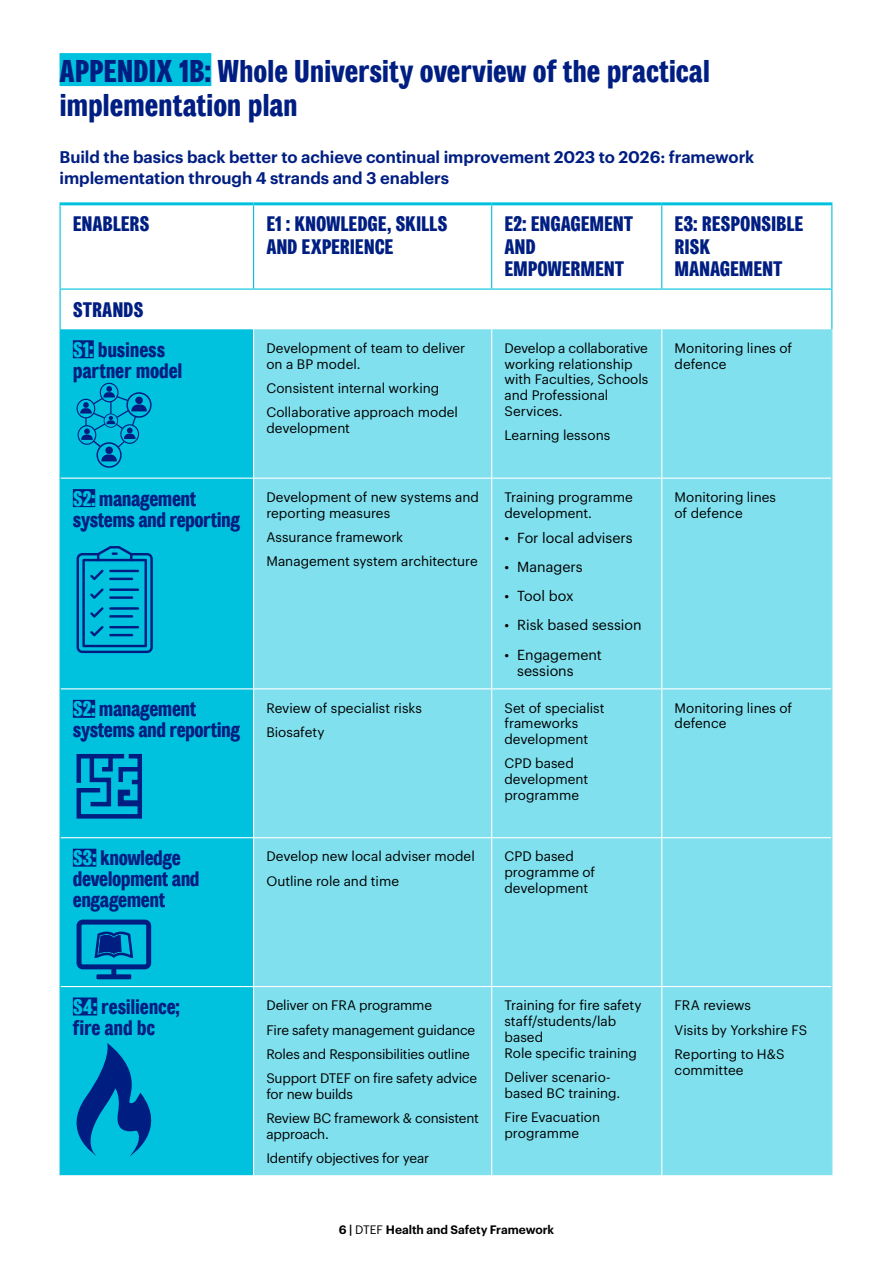
<style>
.page{position:relative;width:893px;height:1263px;background:#fff}
.page>*{position:absolute;margin:0;border:0;box-sizing:border-box;transform-origin:0 0}
.New_H2{font:600 condensed 31.5px/34.5px "York Grot";letter-spacing:-.005em;color:#001e82}
.Table_head{font:600 condensed 21px/21px "York Grot";letter-spacing:-.01em;color:#001e82}
.Figure_number{font:600 16.5px/21px "Graphik";letter-spacing:-.005em;color:#001e82}
.t1{font:14.25px/16.5px "Graphik";color:#000}
.Table_text{font:13.5px/15.8px "Graphik";letter-spacing:-.005em;color:#000}
.t2{font:600 12px "Graphik";color:#000}
.s1{color:#00c2de}
.s2{font-weight:400}
</style>
<div class="page">
<div style="left:60px;top:53px;width:151px;height:33px;background:#00c2de"></div>
<div style="left:61px;top:329px;width:192px;height:846px;background:#00c2de"></div>
<div style="left:254px;top:329px;width:577px;height:846px;background:#80e0ee"></div>
<hr style="left:60px;top:202px;width:194px;height:3px;background:#00c2de">
<hr style="left:254px;top:202px;width:238px;height:3px;background:#00c2de">
<hr style="left:492px;top:202px;width:170px;height:3px;background:#00c2de">
<hr style="left:662px;top:202px;width:170px;height:3px;background:#00c2de">
<hr style="left:491px;top:329px;width:1px;height:149px;background:#fff">
<hr style="left:661px;top:329px;width:1px;height:149px;background:#fff">
<hr style="left:61px;top:478px;width:193px;height:1px;background:#fff">
<hr style="left:254px;top:478px;width:238px;height:1px;background:#fff">
<hr style="left:492px;top:478px;width:170px;height:1px;background:#fff">
<hr style="left:491px;top:479px;width:1px;height:209px;background:#fff">
<hr style="left:662px;top:478px;width:169px;height:1px;background:#fff">
<hr style="left:661px;top:479px;width:1px;height:209px;background:#fff">
<hr style="left:61px;top:688px;width:193px;height:1px;background:#fff">
<hr style="left:254px;top:688px;width:238px;height:1px;background:#fff">
<hr style="left:492px;top:688px;width:170px;height:1px;background:#fff">
<hr style="left:491px;top:689px;width:1px;height:148px;background:#fff">
<hr style="left:662px;top:688px;width:169px;height:1px;background:#fff">
<hr style="left:661px;top:689px;width:1px;height:148px;background:#fff">
<hr style="left:61px;top:837px;width:193px;height:1px;background:#fff">
<hr style="left:254px;top:837px;width:238px;height:1px;background:#fff">
<hr style="left:492px;top:837px;width:170px;height:1px;background:#fff">
<hr style="left:491px;top:838px;width:1px;height:148px;background:#fff">
<hr style="left:662px;top:837px;width:169px;height:1px;background:#fff">
<hr style="left:661px;top:838px;width:1px;height:148px;background:#fff">
<hr style="left:61px;top:986px;width:193px;height:1px;background:#fff">
<hr style="left:254px;top:986px;width:238px;height:1px;background:#fff">
<hr style="left:492px;top:986px;width:170px;height:1px;background:#fff">
<hr style="left:491px;top:987px;width:1px;height:188px;background:#fff">
<hr style="left:662px;top:986px;width:169px;height:1px;background:#fff">
<hr style="left:661px;top:987px;width:1px;height:188px;background:#fff">
<hr style="left:60px;top:205px;width:1px;height:83px;background:#00c2de">
<hr style="left:253px;top:205px;width:1px;height:83px;background:#00c2de">
<hr style="left:491px;top:205px;width:1px;height:83px;background:#00c2de">
<hr style="left:661px;top:205px;width:1px;height:83px;background:#00c2de">
<hr style="left:831px;top:205px;width:1px;height:83px;background:#00c2de">
<hr style="left:60px;top:288px;width:194px;height:2px;background:#00c2de">
<hr style="left:60px;top:290px;width:1px;height:39px;background:#00c2de">
<hr style="left:254px;top:288px;width:238px;height:2px;background:#00c2de">
<hr style="left:492px;top:288px;width:170px;height:2px;background:#00c2de">
<hr style="left:662px;top:288px;width:170px;height:2px;background:#00c2de">
<hr style="left:831px;top:290px;width:1px;height:39px;background:#00c2de">
<hr style="left:60px;top:329px;width:1px;height:149px;background:#00c2de">
<hr style="left:60px;top:478px;width:1px;height:211px;background:#00c2de">
<hr style="left:60px;top:689px;width:1px;height:149px;background:#00c2de">
<hr style="left:60px;top:838px;width:1px;height:148px;background:#00c2de">
<hr style="left:60px;top:986px;width:1px;height:189px;background:#00c2de">
<hr style="left:831px;top:329px;width:1px;height:149px;background:#80e0ee">
<hr style="left:831px;top:478px;width:1px;height:211px;background:#80e0ee">
<hr style="left:831px;top:689px;width:1px;height:149px;background:#80e0ee">
<hr style="left:831px;top:838px;width:1px;height:148px;background:#80e0ee">
<hr style="left:831px;top:986px;width:1px;height:189px;background:#80e0ee">
<div style="left:73px;top:340px;width:21px;height:18px;background:#001e82"></div>
<div style="left:73px;top:489px;width:22px;height:18px;background:#001e82"></div>
<div style="left:73px;top:700px;width:22px;height:18px;background:#001e82"></div>
<div style="left:73px;top:849px;width:23px;height:18px;background:#001e82"></div>
<div style="left:73px;top:997px;width:24px;height:18px;background:#001e82"></div>
<svg style="left:74px;top:749px;width:74px;height:72px;background:#0085bb"></svg>
<svg style="left:61px;top:1043px;width:108px;height:114px;background:#0094c4"></svg>
<svg style="left:77px;top:919px;width:74px;height:60px;background:#007ab6"></svg>
<svg style="left:77px;top:546px;width:76px;height:107px;background:#0099c6"></svg>
<hr style="left:109px;top:626px;width:30px;height:2px;background:#001e82">
<hr style="left:109px;top:634px;width:24px;height:2px;background:#001e82">
<svg style="left:77px;top:383px;width:75px;height:85px;background:#00a1cb"></svg>
<h2 class="New_H2" style="left:60px;top:55px;width:652px">APPENDIX 1B: Whole University overview of the practical implementation plan</h2>
<p class="Figure_number" style="left:60px;top:145px;width:696px">Build the basics back better to achieve continual improvement 2023 to 2026: framework implementation through 4 strands and 3 enablers</p>
<p class="Table_head" style="left:73px;top:214px;width:78px">ENABLERS</p>
<p class="Table_head" style="left:266px;top:214px;width:183px;line-height:22.5px">E1 : KNOWLEDGE, SKILLS<br>AND EXPERIENCE</p>
<p class="Table_head" style="left:504px;top:214px;width:130px;line-height:22.5px">E2: ENGAGEMENT<br>AND<br>EMPOWERMENT</p>
<p class="Table_head" style="left:674px;top:214px;width:130px;line-height:22.5px">E3: RESPONSIBLE<br>RISK<br>MANAGEMENT</p>
<p class="Table_head" style="left:73px;top:300px;width:72px">STRANDS</p>
<p class="Table_head" style="left:73px;top:340px;width:111px"><span class="s1">S1:</span> business partner model</p>
<p class="Table_text" style="left:266px;top:339px;width:200px">Development of team to deliver on a BP model.</p>
<p class="Table_text" style="left:266px;top:379px;width:174px">Consistent internal working</p>
<p class="Table_text" style="left:266px;top:403px;width:193px">Collaborative approach model development</p>
<p class="Table_text" style="left:674px;top:339px;width:119px">Monitoring lines of defence</p>
<p class="Table_text" style="left:504px;top:339px;width:145px">Develop a collaborative working relationship with Faculties, Schools and Professional<br>Services.</p>
<p class="Table_text" style="left:504px;top:426px;width:107px">Learning lessons</p>
<p class="Table_head" style="left:73px;top:489px;width:169px"><span class="s1">S2:</span> management systems and reporting</p>
<p class="Table_text" style="left:266px;top:488px;width:214px">Development of new systems and reporting measures</p>
<p class="Table_text" style="left:266px;top:528px;width:138px">Assurance framework</p>
<p class="Table_text" style="left:266px;top:552px;width:213px">Management system architecture</p>
<p class="Table_head" style="left:73px;top:699px;width:169px"><span class="s1">S2:</span> management systems and reporting</p>
<p class="Table_text" style="left:266px;top:699px;width:157px">Review of specialist risks</p>
<p class="Table_text" style="left:266px;top:723px;width:60px">Biosafety</p>
<p class="Table_head" style="left:73px;top:848px;width:128px"><span class="s1">S3:</span> knowledge development and engagement</p>
<p class="Table_text" style="left:266px;top:847px;width:210px">Develop new local adviser model</p>
<p class="Table_text" style="left:266px;top:872px;width:134px">Outline role and time</p>
<p class="Table_text" style="left:504px;top:488px;width:130px">Training programme development.</p>
<p class="t1" style="left:504px;top:528px;width:130px">• For local advisers</p>
<p class="t1" style="left:504px;top:557px;width:80px">• Managers</p>
<p class="t1" style="left:504px;top:586px;width:71px">• Tool box</p>
<p class="t1" style="left:504px;top:616px;width:139px">• Risk based session</p>
<p class="t1" style="left:517px;top:645px;width:86px;text-indent:-13px">• Engagement sessions</p>
<p class="Table_text" style="left:504px;top:699px;width:102px">Set of specialist frameworks development</p>
<p class="Table_text" style="left:504px;top:754px;width:85px">CPD based development programme</p>
<p class="Table_text" style="left:504px;top:847px;width:92px">CPD based programme of development</p>
<p class="Table_text" style="left:674px;top:488px;width:103px">Monitoring lines of defence</p>
<p class="Table_text" style="left:674px;top:699px;width:119px">Monitoring lines of defence</p>
<p class="Table_head" style="left:73px;top:997px;width:109px"><span class="s1">S4:</span> resilience; fire and bc</p>
<p class="Table_text" style="left:266px;top:996px;width:167px">Deliver on FRA programme</p>
<p class="Table_text" style="left:266px;top:1020px;width:210px">Fire safety management guidance</p>
<p class="Table_text" style="left:266px;top:1045px;width:205px">Roles and Responsibilities outline</p>
<p class="Table_text" style="left:266px;top:1069px;width:212px">Support DTEF on fire safety advice for new builds</p>
<p class="Table_text" style="left:266px;top:1109px;width:214px">Review BC framework &amp; consistent approach.</p>
<p class="Table_text" style="left:266px;top:1149px;width:164px">Identify objectives for year</p>
<p class="Table_text" style="left:504px;top:996px;width:139px">Training for fire safety</p>
<p class="Table_text" style="left:504px;top:1012px;width:113px">staff/students/lab based</p>
<p class="Table_text" style="left:504px;top:1043px;width:134px">Role specific training</p>
<p class="Table_text" style="left:504px;top:1068px;width:117px">Deliver scenario&shy;based BC training.</p>
<p class="Table_text" style="left:504px;top:1108px;width:97px">Fire Evacuation programme</p>
<p class="t2" style="left:339px;top:1221px;width:217px">6 | <span class="s2">DTEF</span> Health and Safety Framework</p>
<p class="Table_text" style="left:674px;top:996px;width:78px">FRA reviews</p>
<p class="Table_text" style="left:674px;top:1020px;width:134px">Visits by Yorkshire FS</p>
<p class="Table_text" style="left:674px;top:1045px;width:111px">Reporting to H&amp;S committee</p>
</div>
